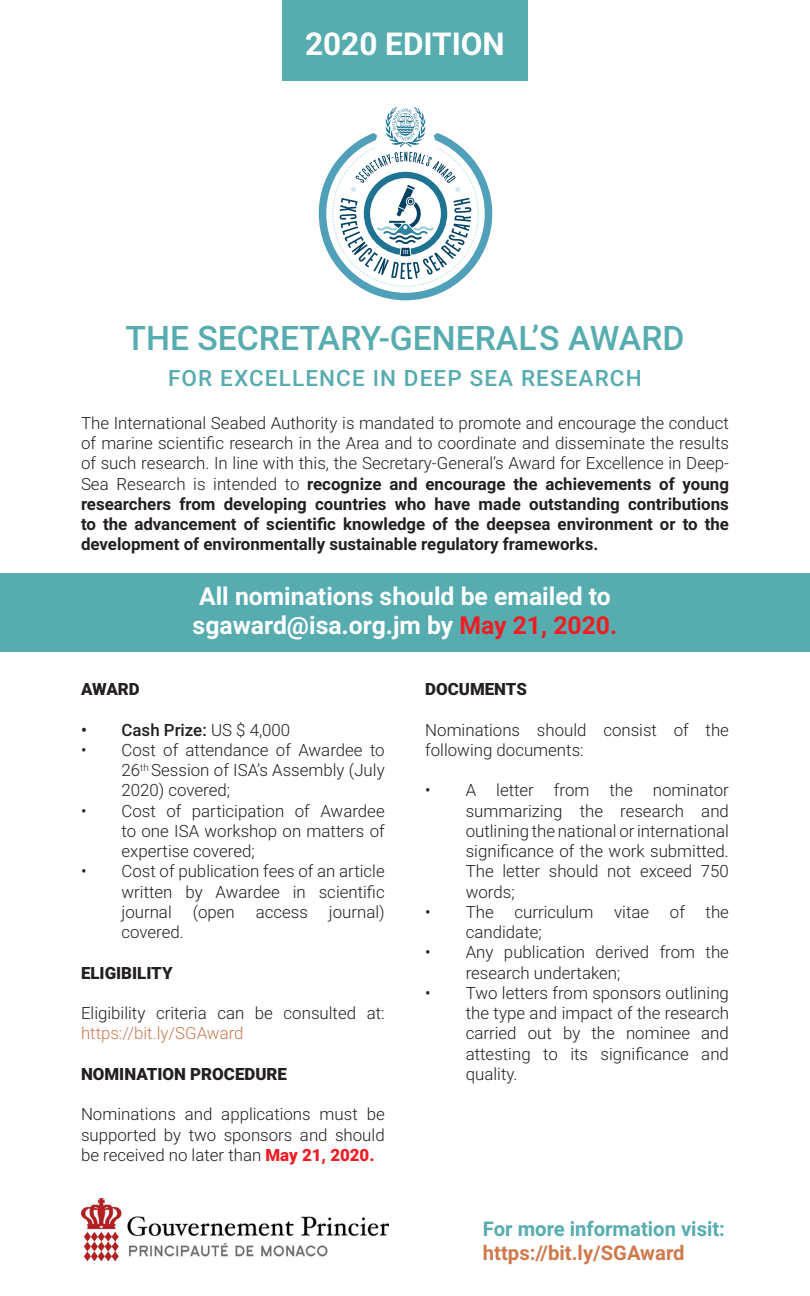
<style>
.page{position:relative;width:810px;height:1296px;background:#fff}
.page>*{position:absolute;margin:0;border:0;box-sizing:border-box;transform-origin:0 0}
.t1{font:500 33.75px "Roboto";color:#57acaf}
.t2{font:700 31.5px "Roboto";color:#fff}
.t3{font:700 24.75px "Roboto";color:#fff}
.t4{font:500 22.5px "Roboto";letter-spacing:.05em;color:#57acaf}
.t5{font:700 20.25px "Roboto";color:#57acaf}
.t6{font:700 20.25px "Roboto";color:#cd7a4d}
.t7{font:300 16.88px/20.2px "Roboto";color:#231f20;text-align:justify}
.t8{font:900 16.88px "Roboto";color:#231f20}
.t9{font:500 16.88px "Roboto";color:#231f20}
.s1{font-weight:700}
.s2{color:#ee1d23}
.s3{font-weight:300}
.s4{color:#c77a52}
.s5{font-weight:900;color:#ee1d23}
</style>
<div class="page">
<div style="left:282px;top:0;width:246px;height:81px;background:#57acaf"></div>
<svg style="left:319px;top:107px;width:173px;height:193px"></svg>
<img style="left:81px;top:1199px;width:307px;height:61px">
<div style="left:0;top:574px;width:810px;height:78px;background:#57acaf"></div>
<p class="t2" style="left:305px;top:21px;width:201px">2020 EDITION</p>
<p class="t1" style="left:126px;top:314px;width:560px">THE SECRETARY-GENERAL’S AWARD</p>
<p class="t4" style="left:168px;top:362px;width:475px">FOR EXCELLENCE IN DEEP SEA RESEARCH</p>
<p class="t7" style="left:81px;top:412px;width:650px">The International Seabed Authority is mandated to promote and encourage the conduct of marine scientific research in the Area and to coordinate and disseminate the results of such research. In line with this, the Secretary-General’s Award for Excellence in Deep-Sea Research is intended to <span class="s1">recognize and encourage the achievements of young researchers from developing countries who have made outstanding contributions to the advancement of scientific knowledge of the deepsea environment or to the development of environmentally sustainable regulatory frameworks.</span></p>
<p class="t3" style="left:199px;top:579px;width:413px">All nominations should be emailed to</p>
<p class="t3" style="left:193px;top:608px;width:426px">sgaward@isa.org.jm by <span class="s2">May 21, 2020.</span></p>
<p class="t8" style="left:81px;top:677px;width:60px">AWARD</p>
<p class="t9" style="left:81px;top:718px;width:211px">• Cash Prize: <span class="s3">US $ 4,000</span></p>
<p class="t7" style="left:122px;top:739px;width:265px;text-indent:-40px">• Cost of attendance of Awardee to 26<sup>th</sup> Session of ISA’s Assembly (July 2020) covered;</p>
<p class="t7" style="left:122px;top:800px;width:265px;text-indent:-40px">• Cost of participation of Awardee to one ISA workshop on matters of expertise covered;</p>
<p class="t7" style="left:122px;top:861px;width:265px;text-indent:-40px">• Cost of publication fees of an article written by Awardee in scientific journal (open access journal) covered.</p>
<p class="t8" style="left:81px;top:961px;width:93px">ELIGIBILITY</p>
<p class="t7" style="left:81px;top:1002px;width:305px">Eligibility criteria can be consulted at: <span class="s4">https://bit.ly/SGAward</span></p>
<p class="t8" style="left:81px;top:1062px;width:208px">NOMINATION PROCEDURE</p>
<p class="t7" style="left:81px;top:1104px;width:305px">Nominations and applications must be supported by two sponsors and should be received no later than <span class="s5">May 21, 2020.</span></p>
<p class="t8" style="left:425px;top:677px;width:103px">DOCUMENTS</p>
<p class="t7" style="left:425px;top:719px;width:305px">Nominations should consist of the following documents:</p>
<p class="t7" style="left:466px;top:780px;width:265px;text-indent:-40px">• A letter from the nominator summarizing the research and outlining the national or international significance of the work submitted.<br>The letter should not exceed 750 words;</p>
<p class="t7" style="left:466px;top:901px;width:265px;text-indent:-40px">• The curriculum vitae of the candidate;</p>
<p class="t7" style="left:466px;top:942px;width:265px;text-indent:-40px">• Any publication derived from the research undertaken;</p>
<p class="t7" style="left:466px;top:982px;width:265px;text-indent:-40px">• Two letters from sponsors outlining the type and impact of the research carried out by the nominee and attesting to its significance and quality.</p>
<p class="t5" style="left:483px;top:1215px;width:244px">For more information visit:</p>
<p class="t6" style="left:483px;top:1239px;width:203px">https://bit.ly/SGAward</p>
</div>
